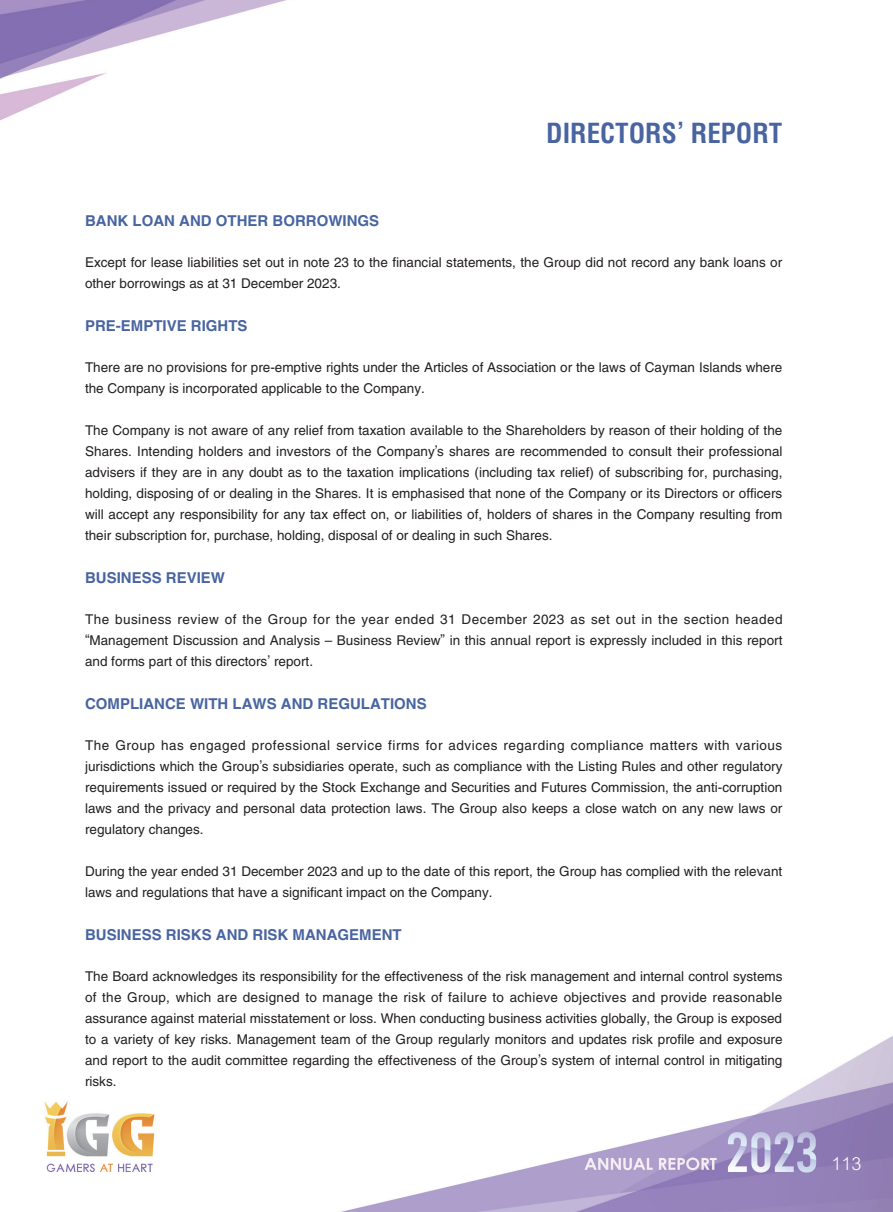
<style>
.page{position:relative;width:893px;height:1212px;background:#fff}
.page>*{position:absolute;margin:0;border:0;box-sizing:border-box;transform-origin:0 0}
.t1{font:700 condensed 27px "Helvetica LT Std";color:#4864a1}
.t2{font:300 18px "M Hei HK";color:#fff}
.t3{font:700 15px "Helvetica LT Std";color:#4864a1}
.t4{font:13.5px/21px "Helvetica LT Std";color:#231f20;text-align:justify}
</style>
<div class="page">
<img style="left:0;top:0;width:893px;height:1212px">
<h1 class="t1" style="left:546px;top:116px;width:238px">DIRECTORS’ REPORT</h1>
<p class="t3" style="left:85px;top:211px;width:296px">BANK LOAN AND OTHER BORROWINGS</p>
<p class="t4" style="left:85px;top:251px;width:699px">Except for lease liabilities set out in note 23 to the financial statements, the Group did not record any bank loans or other borrowings as at 31 December 2023.</p>
<p class="t3" style="left:85px;top:316px;width:164px">PRE-EMPTIVE RIGHTS</p>
<p class="t4" style="left:85px;top:356px;width:699px">There are no provisions for pre-emptive rights under the Articles of Association or the laws of Cayman Islands where the Company is incorporated applicable to the Company.</p>
<p class="t4" style="left:85px;top:419px;width:699px">The Company is not aware of any relief from taxation available to the Shareholders by reason of their holding of the Shares. Intending holders and investors of the Company’s shares are recommended to consult their professional advisers if they are in any doubt as to the taxation implications (including tax relief) of subscribing for, purchasing, holding, disposing of or dealing in the Shares. It is emphasised that none of the Company or its Directors or officers will accept any responsibility for any tax effect on, or liabilities of, holders of shares in the Company resulting from their subscription for, purchase, holding, disposal of or dealing in such Shares.</p>
<p class="t3" style="left:85px;top:568px;width:142px">BUSINESS REVIEW</p>
<p class="t4" style="left:85px;top:608px;width:699px">The business review of the Group for the year ended 31 December 2023 as set out in the section headed “Management Discussion and Analysis – Business Review” in this annual report is expressly included in this report and forms part of this directors’ report.</p>
<p class="t3" style="left:85px;top:694px;width:343px">COMPLIANCE WITH LAWS AND REGULATIONS</p>
<p class="t4" style="left:85px;top:734px;width:699px">The Group has engaged professional service firms for advices regarding compliance matters with various jurisdictions which the Group’s subsidiaries operate, such as compliance with the Listing Rules and other regulatory requirements issued or required by the Stock Exchange and Securities and Futures Commission, the anti-corruption laws and the privacy and personal data protection laws. The Group also keeps a close watch on any new laws or regulatory changes.</p>
<p class="t4" style="left:85px;top:860px;width:699px">During the year ended 31 December 2023 and up to the date of this report, the Group has complied with the relevant laws and regulations that have a significant impact on the Company.</p>
<p class="t3" style="left:85px;top:925px;width:318px">BUSINESS RISKS AND RISK MANAGEMENT</p>
<p class="t4" style="left:85px;top:965px;width:699px">The Board acknowledges its responsibility for the effectiveness of the risk management and internal control systems of the Group, which are designed to manage the risk of failure to achieve objectives and provide reasonable assurance against material misstatement or loss. When conducting business activities globally, the Group is exposed to a variety of key risks. Management team of the Group regularly monitors and updates risk profile and exposure and report to the audit committee regarding the effectiveness of the Group’s system of internal control in mitigating risks.</p>
<h2 class="t2" style="left:831px;top:1154px;width:32px">113</h2>
</div>
